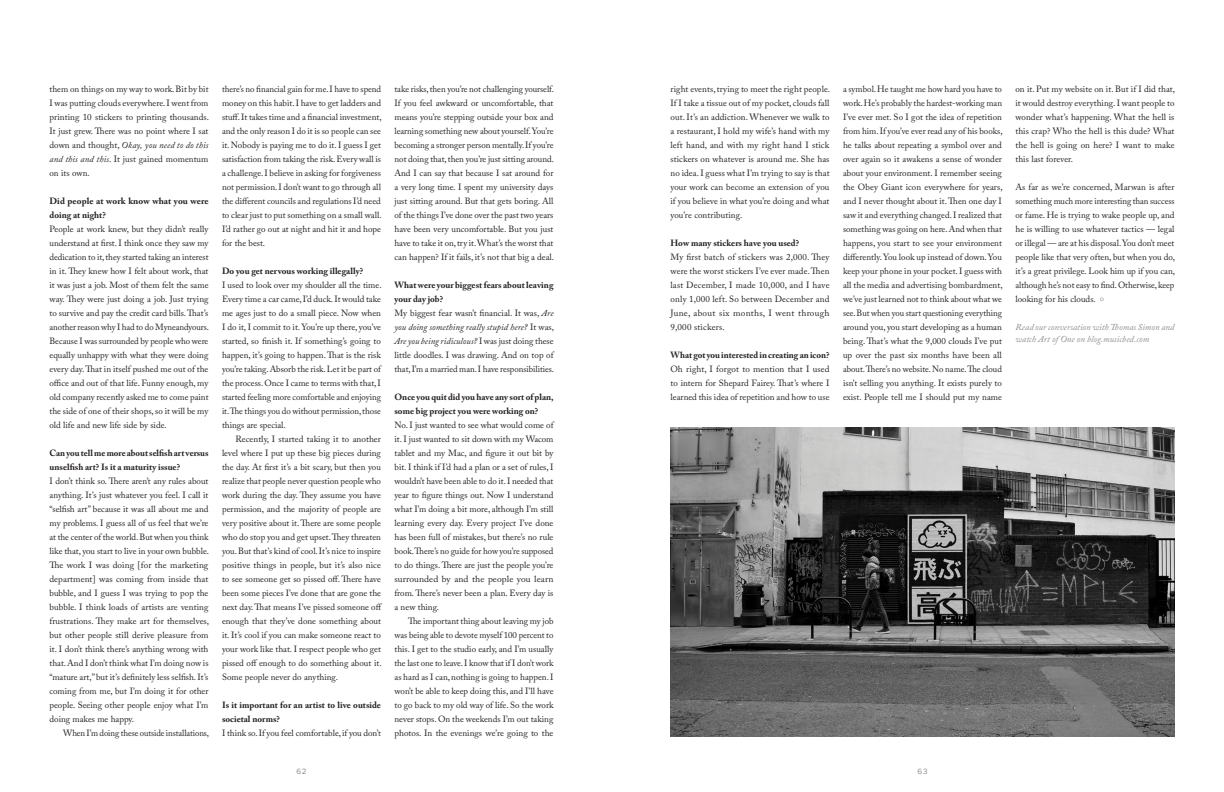
<style>
.page{position:relative;width:1224px;height:792px;background:#fff}
.page>*{position:absolute;margin:0;border:0;box-sizing:border-box;transform-origin:0 0}
.t1{font:9px/14px "Adobe Caslon Pro";color:#231f20;text-align:justify}
.t2{font:700 9px/14px "Adobe Caslon Pro";color:#231f20}
.t3{font:italic 9px/12px "Adobe Caslon Pro";letter-spacing:.005em;color:#8a8c8e}
.t4{font:8px "Proxima Nova";color:#8a8c8e}
.s1{font-style:italic}
.s2{font-weight:700}
.s3{font-size:8px;color:#8a8c8e}
</style>
<div class="page">
<img style="left:670px;top:428px;width:504px;height:308px">
<p class="t1" style="left:50px;top:82px;width:161px">them on things on my way to work. Bit by bit I was putting clouds everywhere. I went from printing 10 stickers to printing thousands.<br>It just grew. There was no point where I sat down and thought, <span class="s1">Okay, you need to do this and this and this</span>. It just gained momentum on its own.</p>
<p class="t2" style="left:50px;top:194px;width:161px">Did people at work know what you were doing at night?</p>
<p class="t1" style="left:50px;top:222px;width:161px">People at work knew, but they didn’t really understand at first. I think once they saw my dedication to it, they started taking an interest in it. They knew how I felt about work, that it was just a job. Most of them felt the same way. They were just doing a job. Just trying to survive and pay the credit card bills. That’s another reason why I had to do Myneandyours.<br>Because I was surrounded by people who were equally unhappy with what they were doing every day. That in itself pushed me out of the office and out of that life. Funny enough, my old company recently asked me to come paint the side of one of their shops, so it will be my old life and new life side by side.</p>
<p class="t2" style="left:50px;top:446px;width:161px">Can you tell me more about selfish art versus unselfish art? Is it a maturity issue?</p>
<p class="t1" style="left:50px;top:474px;width:161px">I don’t think so. There aren’t any rules about anything. It’s just whatever you feel. I call it “selfish art” because it was all about me and my problems. I guess all of us feel that we’re at the center of the world. But when you think like that, you start to live in your own bubble.<br>The work I was doing [for the marketing department] was coming from inside that bubble, and I guess I was trying to pop the bubble. I think loads of artists are venting frustrations. They make art for themselves, but other people still derive pleasure from it. I don’t think there’s anything wrong with that. And I don’t think what I’m doing now is “mature art,” but it’s definitely less selfish. It’s coming from me, but I’m doing it for other people. Seeing other people enjoy what I’m doing makes me happy.</p>
<p class="t1" style="left:63px;top:726px;width:148px">When I’m doing these outside installations,</p>
<p class="t1" style="left:222px;top:82px;width:161px">there’s no financial gain for me. I have to spend money on this habit. I have to get ladders and stuff. It takes time and a financial investment, and the only reason I do it is so people can see it. Nobody is paying me to do it. I guess I get satisfaction from taking the risk. Every wall is a challenge. I believe in asking for forgiveness not permission. I don’t want to go through all the different councils and regulations I’d need to clear just to put something on a small wall.<br>I’d rather go out at night and hit it and hope for the best.</p>
<p class="t2" style="left:222px;top:264px;width:143px">Do you get nervous working illegally?</p>
<p class="t1" style="left:222px;top:278px;width:161px">I used to look over my shoulder all the time.<br>Every time a car came, I’d duck. It would take me ages just to do a small piece. Now when I do it, I commit to it. You’re up there, you’ve started, so finish it. If something’s going to happen, it’s going to happen. That is the risk you’re taking. Absorb the risk. Let it be part of the process. Once I came to terms with that, I started feeling more comfortable and enjoying it. The things you do without permission, those things are special.</p>
<p class="t1" style="left:222px;top:432px;width:162px;text-align:left;text-indent:14px">Recently, I started taking it to another level where I put up these big pieces during the day. At first it’s a bit scary, but then you realize that people never question people who work during the day. They assume you have permission, and the majority of people are very positive about it. There are some people who do stop you and get upset. They threaten you. But that’s kind of cool. It’s nice to inspire positive things in people, but it’s also nice to see someone get so pissed off. There have been some pieces I’ve done that are gone the next day. That means I’ve pissed someone off enough that they’ve done something about it. It’s cool if you can make someone react to your work like that. I respect people who get pissed off enough to do something about it.<br>Some people never do anything.</p>
<p class="t2" style="left:222px;top:698px;width:161px">Is it important for an artist to live outside societal norms?</p>
<p class="t1" style="left:222px;top:726px;width:161px">I think so. If you feel comfortable, if you don’t</p>
<p class="t1" style="left:394px;top:82px;width:161px">take risks, then you’re not challenging yourself.<br>If you feel awkward or uncomfortable, that means you’re stepping outside your box and learning something new about yourself. You’re becoming a stronger person mentally. If you’re not doing that, then you’re just sitting around.<br>And I can say that because I sat around for a very long time. I spent my university days just sitting around. But that gets boring. All of the things I’ve done over the past two years have been very uncomfortable. But you just have to take it on, try it. What’s the worst that can happen? If it fails, it’s not that big a deal.</p>
<p class="t1" style="left:394px;top:278px;width:161px;text-align:left"><span class="s2">What were your biggest fears about leaving your day job?<br></span>My biggest fear wasn’t financial. It was, <span class="s1">Are you doing something really stupid here?</span> It was, <span class="s1">Are you being ridiculous?</span> I was just doing these little doodles. I was drawing. And on top of that, I’m a married man. I have responsibilities.</p>
<p class="t2" style="left:394px;top:390px;width:161px">Once you quit did you have any sort of plan, some big project you were working on?</p>
<p class="t1" style="left:394px;top:418px;width:161px">No. I just wanted to see what would come of it. I just wanted to sit down with my Wacom tablet and my Mac, and figure it out bit by bit. I think if I’d had a plan or a set of rules, I wouldn’t have been able to do it. I needed that year to figure things out. Now I understand what I’m doing a bit more, although I’m still learning every day. Every project I’ve done has been full of mistakes, but there’s no rule book. There’s no guide for how you’re supposed to do things. There are just the people you’re surrounded by and the people you learn from. There’s never been a plan. Every day is a new thing.</p>
<p class="t1" style="left:394px;top:614px;width:161px;text-indent:14px">The important thing about leaving my job was being able to devote myself 100 percent to this. I get to the studio early, and I’m usually the last one to leave. I know that if I don’t work as hard as I can, nothing is going to happen. I won’t be able to keep doing this, and I’ll have to go back to my old way of life. So the work never stops. On the weekends I’m out taking photos. In the evenings we’re going to the</p>
<p class="t1" style="left:670px;top:82px;width:161px">right events, trying to meet the right people.<br>If I take a tissue out of my pocket, clouds fall out. It’s an addiction. Whenever we walk to a restaurant, I hold my wife’s hand with my left hand, and with my right hand I stick stickers on whatever is around me. She has no idea. I guess what I’m trying to say is that your work can become an extension of you if you believe in what you’re doing and what you’re contributing.</p>
<p class="t2" style="left:670px;top:236px;width:130px">How many stickers have you used?</p>
<p class="t1" style="left:670px;top:250px;width:161px">My first batch of stickers was 2,000. They were the worst stickers I’ve ever made. Then last December, I made 10,000, and I have only 1,000 left. So between December and June, about six months, I went through 9,000 stickers.</p>
<p class="t2" style="left:670px;top:348px;width:160px">What got you interested in creating an icon?</p>
<p class="t1" style="left:670px;top:362px;width:161px">Oh right, I forgot to mention that I used to intern for Shepard Fairey. That’s where I learned this idea of repetition and how to use</p>
<p class="t1" style="left:843px;top:82px;width:161px">a symbol. He taught me how hard you have to work. He’s probably the hardest-working man I’ve ever met. So I got the idea of repetition from him. If you’ve ever read any of his books, he talks about repeating a symbol over and over again so it awakens a sense of wonder about your environment. I remember seeing the Obey Giant icon everywhere for years, and I never thought about it. Then one day I saw it and everything changed. I realized that something was going on here. And when that happens, you start to see your environment differently. You look up instead of down. You keep your phone in your pocket. I guess with all the media and advertising bombardment, we’ve just learned not to think about what we see. But when you start questioning everything around you, you start developing as a human being. That’s what the 9,000 clouds I’ve put up over the past six months have been all about. There’s no website. No name. The cloud isn’t selling you anything. It exists purely to exist. People tell me I should put my name</p>
<p class="t1" style="left:1016px;top:82px;width:161px">on it. Put my website on it. But if I did that, it would destroy everything. I want people to wonder what’s happening. What the hell is this crap? Who the hell is this dude? What the hell is going on here? I want to make this last forever.</p>
<p class="t1" style="left:1016px;top:180px;width:161px">As far as we’re concerned, Marwan is after something much more interesting than success or fame. He is trying to wake people up, and he is willing to use whatever tactics — legal or illegal — are at his disposal. You don’t meet people like that very often, but when you do, it’s a great privilege. Look him up if you can, although he’s not easy to find. Otherwise, keep looking for his clouds. <span class="s3">0</span></p>
<p class="t3" style="left:1016px;top:321px;width:160px">Read our conversation with Thomas Simon and watch Art of One on blog.musicbed.com</p>
<p class="t4" style="left:296px;top:768px;width:12px">62</p>
<p class="t4" style="left:917px;top:768px;width:12px">63</p>
</div>
